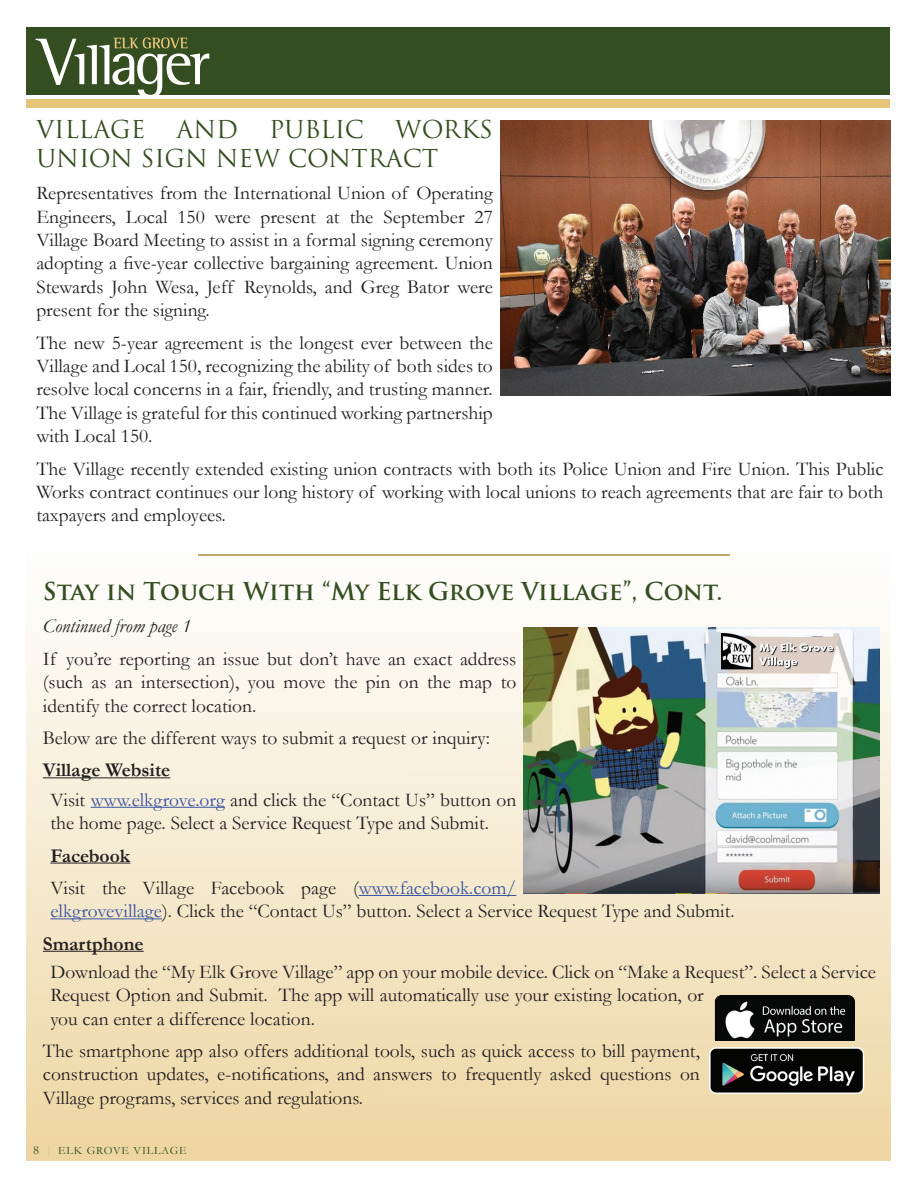
<style>
.page{position:relative;width:918px;height:1188px;background:#fff}
.page>*{position:absolute;margin:0;border:0;box-sizing:border-box;transform-origin:0 0}
.t1{font:24px/28.8px "Trajan Pro";color:#354e21}
.t2{font:700 24px "Trajan Pro";color:#354e21}
.t3{font:19.5px/23.4px "Garamond";color:#231f20;text-align:justify}
.t4{font:italic 19.5px "Garamond";color:#231f20}
.t5{font:11.25px "Garamond";letter-spacing:.08em;color:#354e21}
.s1{font-weight:700}
.s2{color:#3853a3}
.s3{font-size:12.75px}
.s4{font-size:12.75px;color:#e6c57b}
</style>
<div class="page">
<div style="left:26px;top:540px;width:864px;height:621px;background:linear-gradient(to bottom,#feffff,#edd6a2)"></div>
<div style="left:26px;top:27px;width:864px;height:67px;background:#354e21"></div>
<div style="left:26px;top:99px;width:864px;height:9px;background:#e6c57b"></div>
<svg style="left:36px;top:37px;width:173px;height:58px"></svg>
<hr style="left:198px;top:554px;width:532px;height:1px;background:#bea86d">
<img style="left:500px;top:121px;width:391px;height:275px">
<hr style="left:43px;top:777px;width:127px;height:1px;background:#231f20">
<hr style="left:91px;top:807px;width:134px;height:1px;background:#3853a3">
<hr style="left:50px;top:863px;width:80px;height:1px;background:#231f20">
<hr style="left:359px;top:895px;width:157px;height:1px;background:#3853a3">
<hr style="left:50px;top:918px;width:112px;height:1px;background:#3853a3">
<hr style="left:43px;top:951px;width:101px;height:1px;background:#231f20">
<img style="left:524px;top:628px;width:356px;height:265px">
<img style="left:713px;top:996px;width:142px;height:45px">
<img style="left:706px;top:1044px;width:162px;height:53px">
<p class="t1" style="left:36px;top:115px;width:111px">VILLAGE</p>
<p class="t1" style="left:177px;top:115px;width:63px">AND</p>
<p class="t1" style="left:269px;top:115px;width:97px">PUBLIC</p>
<p class="t1" style="left:36px;top:115px;width:458px;text-indent:359px">WORKS<br>UNION SIGN NEW CONTRACT</p>
<p class="t3" style="left:36px;top:181px;width:458px">Representatives from the International Union of Operating Engineers, Local 150 were present at the September 27<br>Village Board Meeting to assist in a formal signing ceremony adopting a five-year collective bargaining agreement. Union Stewards John Wesa, Jeff Reynolds, and Greg Bator were present for the signing.</p>
<p class="t3" style="left:36px;top:330px;width:458px">The new 5-year agreement is the longest ever between the Village and Local 150, recognizing the ability of both sides to resolve local concerns in a fair, friendly, and trusting manner.<br>The Village is grateful for this continued working partnership with Local 150.</p>
<p class="t3" style="left:36px;top:456px;width:849px">The Village recently extended existing union contracts with both its Police Union and Fire Union. This Public Works contract continues our long history of working with local unions to reach agreements that are fair to both taxpayers and employees.</p>
<p class="t2" style="left:43px;top:576px;width:681px">Stay in Touch With “My Elk Grove Village”, Cont.</p>
<p class="t4" style="left:43px;top:613px;width:150px">Continued from page 1</p>
<p class="t3" style="left:43px;top:646px;width:475px">If you’re reporting an issue but don’t have an exact address (such as an intersection), you move the pin on the map to identify the correct location.</p>
<p class="t3" style="left:43px;top:726px;width:449px">Below are the different ways to submit a request or inquiry:</p>
<p class="t3" style="left:50px;top:755px;width:467px;line-height:29.4px;text-indent:-8px"><span class="s1">Village Website<br></span>Visit <span class="s2">www.elkgrove.org</span> and click the “Contact Us” button on</p>
<p class="t3" style="left:50px;top:811px;width:440px">the home page. Select a Service Request Type and Submit.</p>
<p class="t3" style="left:50px;top:839px;width:467px;line-height:32.4px"><span class="s1">Facebook<br></span>Visit the Village Facebook page (<span class="s2">www.facebook.com/</span></p>
<p class="t3" style="left:43px;top:895px;width:693px;line-height:32.4px;text-indent:8px"><span class="s2">elkgrovevillage</span>). Click the “Contact Us” button. Select a Service Request Type and Submit.<br><span class="s1">Smartphone</span></p>
<p class="t3" style="left:50px;top:959px;width:827px;text-align:left">Download the “My Elk Grove Village” app on your mobile device. Click on “Make a Request”. Select a Service<br>Request Option and Submit. The app will automatically use your existing location, or<br>you can enter a difference location.</p>
<p class="t3" style="left:43px;top:1039px;width:659px">The smartphone app also offers additional tools, such as quick access to bill payment, construction updates, e-notifications, and answers to frequently asked questions on Village programs, services and regulations.</p>
<p class="t5" style="left:33px;top:1143px;width:155px"><span class="s3">8</span> <span class="s4">|</span> ELK GROVE VILLAGE</p>
</div>
